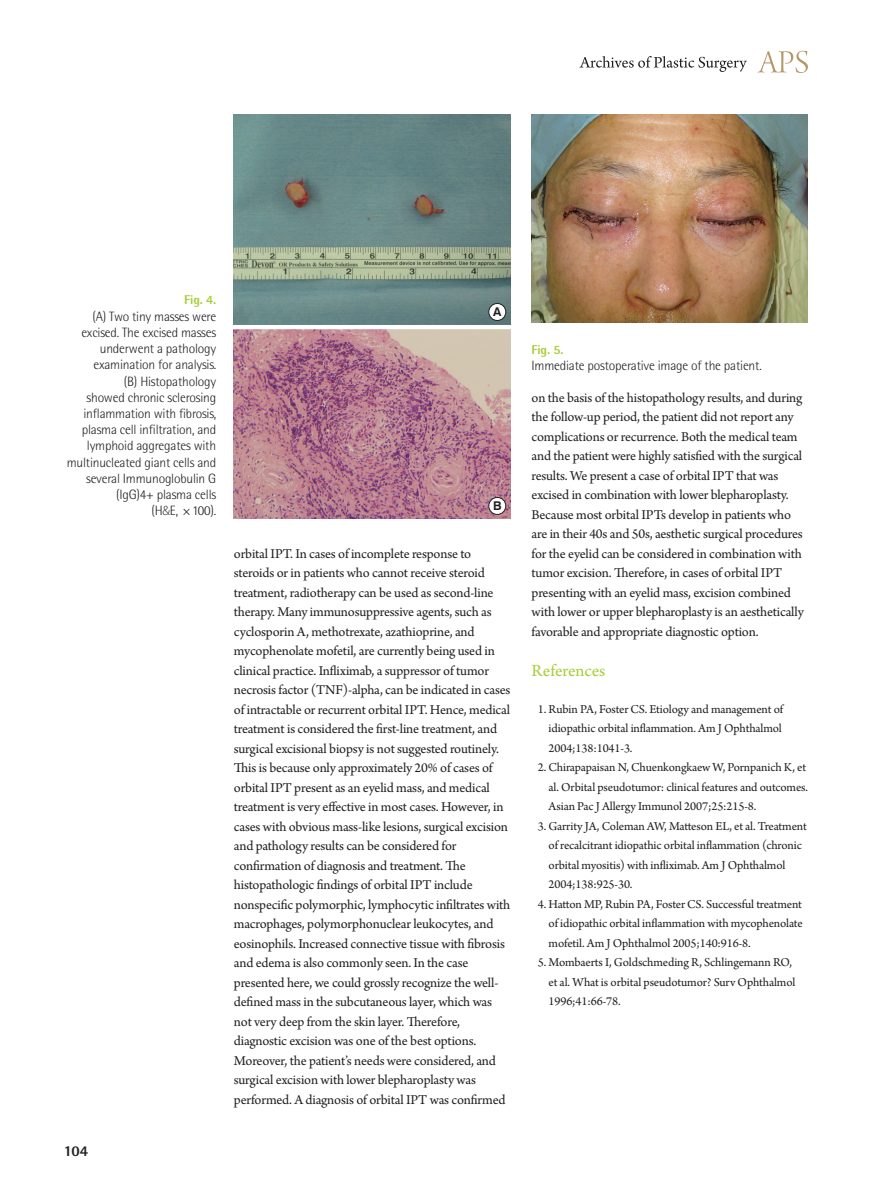
<style>
.page{position:relative;width:893px;height:1191px;background:#fff}
.page>*{position:absolute;margin:0;border:0;box-sizing:border-box;transform-origin:0 0}
.대제목{font:18px "Arno Pro";letter-spacing:-.005em;color:#a6ce39}
.t1{font:800 15px "Rotis Semi Sans Std";color:#231f20}
.본문{font:14.25px/19.5px "Arno Pro";letter-spacing:-.01em;color:#231f20}
.표_그림_설명{font:300 13.5px/16.2px "Rotis Semi Sans Std";letter-spacing:-.015em;color:#231f20;text-align:right}
.참고문헌_1{font:12.75px/19.5px "Arno Pro";letter-spacing:-.01em;color:#231f20}
.표_그림_설명-2{font:800 12.75px "Rotis Semi Sans Std";letter-spacing:-.015em;color:#a6ce39}
.t2{font:700 12.15px "Swiss 721 BT";color:#231f20}
.s1{font-family:"Myriad Pro"}
</style>
<div class="page">
<svg style="left:757px;top:51px;width:51px;height:22px"></svg>
<svg style="left:579px;top:56px;width:168px;height:16px"></svg>
<img style="left:234px;top:115px;width:276px;height:404px">
<hr style="left:229px;top:325px;width:291px;height:4px;background:#fff">
<div style="left:489px;top:303px;width:17px;height:17px;background:#fff;border-radius:50%"></div>
<div style="left:489px;top:303px;width:17px;height:18px;border:1px solid #231f20;border-radius:50%"></div>
<div style="left:489px;top:497px;width:17px;height:17px;background:#fff;border-radius:50%"></div>
<div style="left:489px;top:497px;width:17px;height:17px;border:1px solid #231f20;border-radius:50%"></div>
<img style="left:531px;top:115px;width:277px;height:207px">
<p class="표_그림_설명-2" style="left:184px;top:291px;width:33px">Fig. 4.</p>
<p class="표_그림_설명" style="left:67px;top:308px;width:151px">(A) Two tiny masses were excised. The excised masses underwent a pathology examination for analysis.<br>(B) Histopathology<br>showed chronic sclerosing inflammation with fibrosis, plasma cell infiltration, and lymphoid aggregates with multinucleated giant cells and several Immunoglobulin G (IgG)4+ plasma cells<br>(H<span class="s1">&amp;</span>E, ×100).</p>
<p class="t2" style="left:493px;top:304px;width:10px">A</p>
<p class="t2" style="left:493px;top:498px;width:10px">B</p>
<p class="t1" style="left:64px;top:1141px;width:26px">104</p>
<p class="본문" style="left:234px;top:544px;width:278px">orbital IPT. In cases of incomplete response to steroids or in patients who cannot receive steroid treatment, radiotherapy can be used as second-line therapy. Many immunosuppressive agents, such as cyclosporin A, methotrexate, azathioprine, and mycophenolate mofetil, are currently being used in clinical practice. Infliximab, a suppressor of tumor necrosis factor (TNF)-alpha, can be indicated in cases of intractable or recurrent orbital IPT. Hence, medical treatment is considered the first-line treatment, and surgical excisional biopsy is not suggested routinely.<br>This is because only approximately 20% of cases of orbital IPT present as an eyelid mass, and medical treatment is very effective in most cases. However, in cases with obvious mass-like lesions, surgical excision and pathology results can be considered for confirmation of diagnosis and treatment. The histopathologic findings of orbital IPT include nonspecific polymorphic, lymphocytic infiltrates with macrophages, polymorphonuclear leukocytes, and eosinophils. Increased connective tissue with fibrosis and edema is also commonly seen. In the case presented here, we could grossly recognize the well&shy;defined mass in the subcutaneous layer, which was not very deep from the skin layer. Therefore, diagnostic excision was one of the best options.<br>Moreover, the patient’s needs were considered, and surgical excision with lower blepharoplasty was performed. A diagnosis of orbital IPT was confirmed</p>
<p class="표_그림_설명-2" style="left:531px;top:341px;width:33px">Fig. 5.</p>
<p class="표_그림_설명" style="left:531px;top:358px;width:232px">Immediate postoperative image of the patient.</p>
<p class="본문" style="left:531px;top:388px;width:274px">on the basis of the histopathology results, and during the follow-up period, the patient did not report any complications or recurrence. Both the medical team and the patient were highly satisfied with the surgical results. We present a case of orbital IPT that was excised in combination with lower blepharoplasty.<br>Because most orbital IPTs develop in patients who are in their 40s and 50s, aesthetic surgical procedures for the eyelid can be considered in combination with tumor excision. Therefore, in cases of orbital IPT presenting with an eyelid mass, excision combined with lower or upper blepharoplasty is an aesthetically favorable and appropriate diagnostic option.</p>
<p class="대제목" style="left:531px;top:660px;width:75px">References</p>
<p class="참고문헌_1" style="left:549px;top:699px;width:236px;text-align:justify;text-indent:-11px">1. Rubin PA, Foster CS. Etiology and management of idiopathic orbital inflammation. Am J Ophthalmol 2004;138:1041-3.</p>
<p class="참고문헌_1" style="left:549px;top:758px;width:261px;text-indent:-11px">2. Chirapapaisan N, Chuenkongkaew W, Pornpanich K, et al. Orbital pseudotumor: clinical features and outcomes.<br>Asian Pac J Allergy Immunol 2007;25:215-8.</p>
<p class="참고문헌_1" style="left:549px;top:816px;width:260px;text-indent:-11px">3. Garrity JA, Coleman AW, Matteson EL, et al. Treatment of recalcitrant idiopathic orbital inflammation (chronic orbital myositis) with infliximab. Am J Ophthalmol 2004;138:925-30.</p>
<p class="참고문헌_1" style="left:549px;top:894px;width:256px;text-align:justify;text-indent:-11px">4. Hatton MP, Rubin PA, Foster CS. Successful treatment of idiopathic orbital inflammation with mycophenolate mofetil. Am J Ophthalmol 2005;140:916-8.</p>
<p class="참고문헌_1" style="left:549px;top:953px;width:248px;text-indent:-11px">5. Mombaerts I, Goldschmeding R, Schlingemann RO, et al. What is orbital pseudotumor? Surv Ophthalmol<br>1996;41:66-78.</p>
</div>
